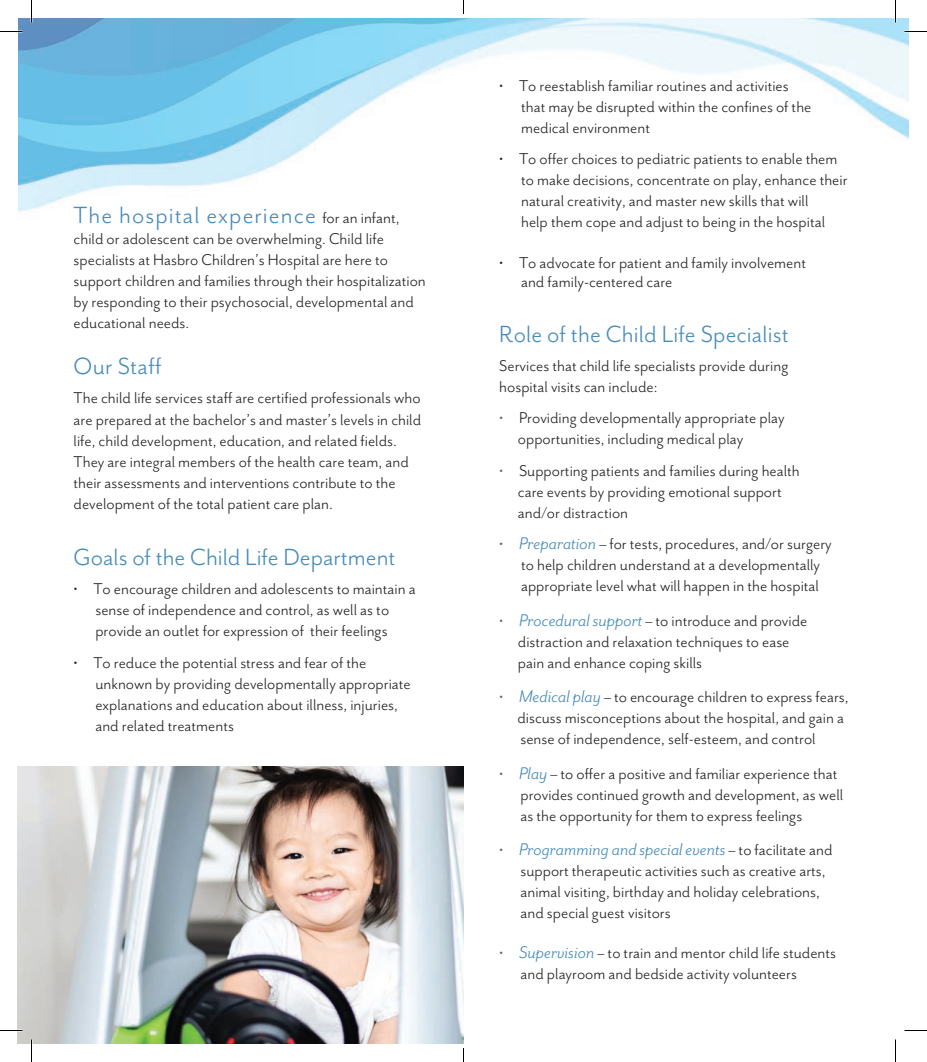
<style>
.page{position:relative;width:927px;height:1062px;background:#fff}
.page>*{position:absolute;margin:0;border:0;box-sizing:border-box;transform-origin:0 0}
.Headline{font:27px "Mr Eaves San OT";letter-spacing:.005em;color:#468bb9}
.Headline-2{font:27px "Mr Eaves San OT";letter-spacing:.04em;color:#468bb9}
.BL{font:italic 19.5px "Mr Eaves San OT";color:#468bb9}
.Text{font:18px/21px "Mr Eaves San OT";color:#231f20}
.BL-2{font:18px/21px "Mr Eaves San OT";color:#231f20}
.Headline-3{font:18px/21px "Mr Eaves San OT";color:#231f20}
.s1{font-size:18px;color:#231f20}
.s2{color:#6a5283}
.s3{font-style:italic;font-size:19.5px;color:#468bb9}
.s4{font-style:normal;font-size:18px;color:#6a5283}
.s5{font-style:normal;font-size:18px;color:#231f20}
</style>
<div class="page">
<img style="left:18px;top:18px;width:891px;height:194px">
<img style="left:18px;top:766px;width:445px;height:278px">
<svg style="left:0;top:31px;width:22px;height:1px"></svg>
<svg style="left:904px;top:31px;width:23px;height:1px"></svg>
<svg style="left:0;top:1030px;width:22px;height:1px"></svg>
<svg style="left:904px;top:1030px;width:23px;height:1px"></svg>
<svg style="left:31px;top:0;width:1px;height:22px"></svg>
<svg style="left:31px;top:1040px;width:1px;height:22px"></svg>
<svg style="left:895px;top:0;width:1px;height:22px"></svg>
<svg style="left:895px;top:1040px;width:1px;height:22px"></svg>
<svg style="left:463px;top:0;width:1px;height:14px"></svg>
<svg style="left:463px;top:1048px;width:1px;height:14px"></svg>
<p class="Headline-2" style="left:74px;top:201px;width:328px">The hospital experience <span class="s1">for an infant,</span></p>
<p class="Headline-3" style="left:74px;top:229px;width:354px">child or adolescent can be overwhelming. Child life specialists at Hasbro Children’s Hospital are here to support children and families through their hospitalization by responding to their psychosocial, developmental and educational needs.</p>
<p class="Headline" style="left:74px;top:352px;width:89px">Our Staff</p>
<p class="Text" style="left:74px;top:388px;width:349px">The child life services staff are certified professionals who are prepared at the bachelor’s and master’s levels in child life, child development, education, and related fields.<br>They are integral members of the health care team, and their assessments and interventions contribute to the development of the total patient care plan.</p>
<p class="Headline" style="left:74px;top:543px;width:324px">Goals of the Child Life Department</p>
<p class="Text" style="left:74px;top:579px;width:344px;text-align:center">• To encourage children and adolescents to maintain a sense of independence and control, as well as to provide an outlet for expression of their feelings</p>
<p class="Text" style="left:95px;top:652px;width:317px;text-indent:-22px">• To reduce the potential stress and fear of the unknown by providing developmentally appropriate explanations and education about illness, injuries, and related treatments</p>
<p class="Text" style="left:521px;top:75px;width:292px;text-indent:-22px">• To reestablish familiar routines and activities that may be disrupted within the confines of the medical environment</p>
<p class="Text" style="left:521px;top:148px;width:328px;text-indent:-22px">• To offer choices to pediatric patients to enable them to make decisions, concentrate on play, enhance their natural creativity, and master new skills that will<br>help them cope and adjust to being in the hospital</p>
<p class="Text" style="left:521px;top:253px;width:287px;line-height:19.5px;text-indent:-22px">• To advocate for patient and family involvement and family-centered care</p>
<p class="Headline" style="left:499px;top:319px;width:291px">Role of the Child Life Specialist</p>
<p class="Text" style="left:499px;top:355px;width:291px">Services that child life specialists provide during hospital visits can include:</p>
<p class="Text" style="left:518px;top:408px;width:268px;text-indent:-19px"><span class="s2">•</span> Providing developmentally appropriate play opportunities, including medical play</p>
<p class="Text" style="left:518px;top:460px;width:283px;text-indent:-19px"><span class="s2">•</span> Supporting patients and families during health care events by providing emotional support and/or distraction</p>
<p class="Text" style="left:499px;top:534px;width:334px;text-align:center"><span class="s2">•</span> <span class="s3">Preparation</span> – for tests, procedures, and/or surgery to help children understand at a developmentally appropriate level what will happen in the hospital</p>
<p class="Text" style="left:518px;top:610px;width:291px;text-indent:-19px"><span class="s2">•</span> <span class="s3">Procedural support</span> – to introduce and provide distraction and relaxation techniques to ease pain and enhance coping skills</p>
<p class="BL-2" style="left:517px;top:687px;width:333px;text-indent:-18px"><span class="s2">•</span> <span class="s3">Medical play</span> – to encourage children to express fears, discuss misconceptions about the hospital, and gain a sense of independence, self-esteem, and control</p>
<p class="BL-2" style="left:521px;top:763px;width:324px;text-indent:-21px"><span class="s2">•</span> <span class="s3">Play</span> – to offer a positive and familiar experience that provides continued growth and development, as well as the opportunity for them to express feelings</p>
<p class="BL" style="left:499px;top:839px;width:335px"><span class="s4">•</span> Programming and special events <span class="s5">– to facilitate and</span></p>
<p class="BL-2" style="left:521px;top:861px;width:307px">support therapeutic activities such as creative arts, animal visiting, birthday and holiday celebrations, and special guest visitors</p>
<p class="BL-2" style="left:521px;top:943px;width:317px;text-indent:-21px"><span class="s2">•</span> <span class="s3">Supervision</span> – to train and mentor child life students and playroom and bedside activity volunteers</p>
</div>
